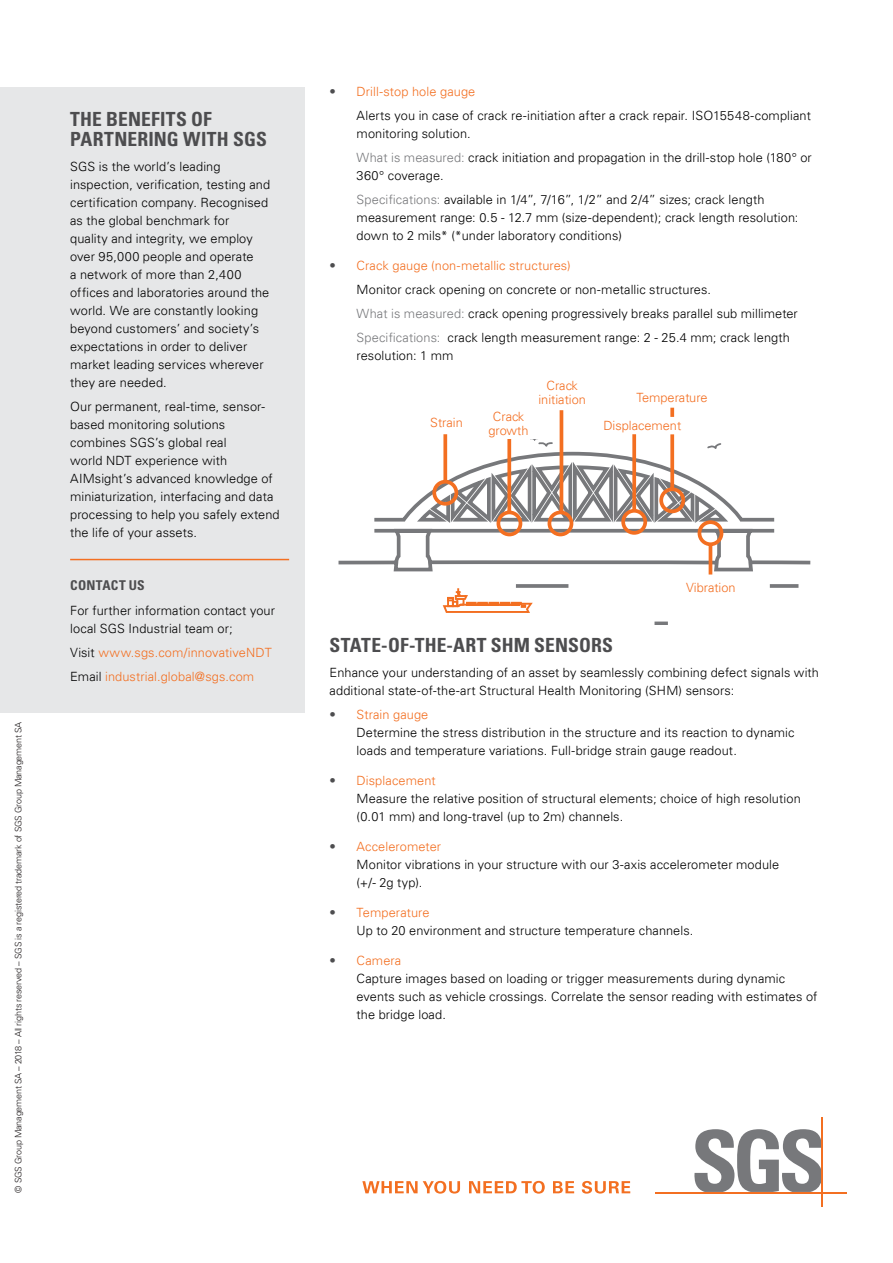
<style>
.page{position:relative;width:893px;height:1263px;background:#fff}
.page>*{position:absolute;margin:0;border:0;box-sizing:border-box;transform-origin:0 0}
.t1{font:700 condensed 19.5px/20.2px "Univers LT";letter-spacing:.005em;color:#4d4d4f}
.t2{font:condensed 13.95px/14px "Univers LT";letter-spacing:-.02em;color:#f36f21}
.t3{font:700 condensed 13.5px "Univers LT";letter-spacing:.02em;color:#4d4d4f}
.t4{font:300 12.75px/18px "Univers LT";letter-spacing:.01em;color:#000}
.t5{font:300 12.75px "Univers LT";color:#f36e21}
.t6{font:300 12.75px/24px "Univers LT";letter-spacing:.01em;color:#f36f21}
.t7{font:300 9px "Univers LT";letter-spacing:-.02em;color:#231f20}
.s1{color:#000}
.s2{color:#4d4d4f}
.s3{color:#f36f21}
.s4{color:#77787b}
</style>
<div class="page">
<svg style="left:338px;top:491px;width:472px;height:134px"></svg>
<svg style="left:441px;top:586px;width:94px;height:28px"></svg>
<svg style="left:431px;top:407px;width:294px;height:171px"></svg>
<svg style="left:362px;top:1181px;width:98px;height:12px"></svg>
<svg style="left:469px;top:1181px;width:76px;height:12px"></svg>
<svg style="left:553px;top:1181px;width:21px;height:12px"></svg>
<svg style="left:582px;top:1181px;width:48px;height:12px"></svg>
<svg style="left:694px;top:1129px;width:128px;height:63px"></svg>
<hr style="left:656px;top:1192px;width:191px;height:1px;background:#f36f21">
<hr style="left:822px;top:1117px;width:1px;height:89px;background:#f36f21">
<div style="left:0;top:87px;width:304px;height:626px;background:#e6e7e8"></div>
<hr style="left:70px;top:559px;width:219px;height:1px;background:#f36f21">
<div style="left:424px;top:414px;width:44px;height:18px;background:#fff"></div>
<div style="left:477px;top:408px;width:63px;height:31px;background:#fff"></div>
<div style="left:597px;top:418px;width:90px;height:15px;background:#fff"></div>
<div style="left:666px;top:579px;width:90px;height:16px;background:#fff"></div>
<p class="t7" style="left:13px;top:1193px;width:472px;rotate:-90deg">© SGS Group Management SA – 2018 – All rights reserved – SGS is a registered trademark of SGS Group Management SA</p>
<p class="t1" style="left:70px;top:109px;width:198px">THE BENEFITS OF<br>PARTNERING WITH SGS</p>
<p class="t4" style="left:70px;top:158px;width:202px">SGS is the world’s leading inspection, verification, testing and certification company. Recognised as the global benchmark for quality and integrity, we employ over 95,000 people and operate<br>a network of more than 2,400 offices and laboratories around the world. We are constantly looking beyond customers’ and society’s expectations in order to deliver market leading services wherever they are needed.</p>
<p class="t4" style="left:70px;top:398px;width:211px">Our permanent, real-time, sensor&shy;based monitoring solutions combines SGS’s global real<br>world NDT experience with<br>AIMsight’s advanced knowledge of miniaturization, interfacing and data processing to help you safely extend the life of your assets.</p>
<p class="t3" style="left:70px;top:577px;width:76px">CONTACT US</p>
<p class="t4" style="left:70px;top:601px;width:206px">For further information contact your local SGS Industrial team or;</p>
<p class="t6" style="left:70px;top:640px;width:203px"><span class="s1">Visit</span> www.sgs.com/innovativeNDT<br><span class="s1">Email</span> industrial.global@sgs.com</p>
<p class="t4" style="left:357px;top:80px;width:456px;line-height:24px;text-indent:-27px"><span class="s2">•</span> <span class="s3">Drill-stop hole gauge<br></span>Alerts you in case of crack re-initiation after a crack repair. ISO15548-compliant</p>
<p class="t4" style="left:357px;top:122px;width:457px;line-height:24px">monitoring solution.<br><span class="s4">What is measured:</span> crack initiation and propagation in the drill-stop hole (180° or</p>
<p class="t4" style="left:357px;top:164px;width:409px;line-height:24px">360° coverage.<br><span class="s4">Specifications:</span> available in 1/4”, 7/16”, 1/2” and 2/4” sizes; crack length</p>
<p class="t4" style="left:357px;top:209px;width:443px">measurement range: 0.5 - 12.7 mm (size-dependent); crack length resolution: down to 2 mils* (*under laboratory conditions)</p>
<p class="t4" style="left:357px;top:254px;width:443px;line-height:24px;text-indent:-27px"><span class="s2">•</span> <span class="s3">Crack gauge (non-metallic structures)<br></span>Monitor crack opening on concrete or non-metallic structures.<br><span class="s4">What is measured:</span> crack opening progressively breaks parallel sub millimeter <span class="s4">Specifications:</span> crack length measurement range: 2 - 25.4 mm; crack length</p>
<p class="t4" style="left:357px;top:347px;width:99px">resolution: 1 mm</p>
<p class="t2" style="left:429px;top:417px;width:33px">Strain</p>
<p class="t2" style="left:490px;top:407px;width:40px">Crack growth</p>
<p class="t5" style="left:493px;top:409px;width:33px">Crack</p>
<p class="t5" style="left:488px;top:423px;width:42px">growth</p>
<p class="t5" style="left:430px;top:415px;width:34px">Strain</p>
<p class="t5" style="left:547px;top:378px;width:33px">Crack</p>
<p class="t5" style="left:538px;top:391px;width:49px">initiation</p>
<p class="t2" style="left:538px;top:379px;width:47px;text-align:center">Crack initiation</p>
<p class="t2" style="left:639px;top:389px;width:70px">Temperature</p>
<p class="t5" style="left:636px;top:389px;width:73px">Temperature</p>
<p class="t2" style="left:601px;top:417px;width:75px">Displacement</p>
<p class="t5" style="left:603px;top:418px;width:79px">Displacement</p>
<p class="t2" style="left:687px;top:579px;width:49px">Vibration</p>
<p class="t5" style="left:686px;top:580px;width:51px">Vibration</p>
<p class="t1" style="left:330px;top:635px;width:285px">STATE-OF-THE-ART SHM SENSORS</p>
<p class="t4" style="left:330px;top:663px;width:491px">Enhance your understanding of an asset by seamlessly combining defect signals with additional state-of-the-art Structural Health Monitoring (SHM) sensors:</p>
<p class="t4" style="left:357px;top:705px;width:439px;text-indent:-27px"><span class="s2">•</span> <span class="s3">Strain gauge<br></span>Determine the stress distribution in the structure and its reaction to dynamic loads and temperature variations. Full-bridge strain gauge readout.</p>
<p class="t4" style="left:357px;top:771px;width:446px;text-indent:-27px"><span class="s2">•</span> <span class="s3">Displacement<br></span>Measure the relative position of structural elements; choice of high resolution (0.01 mm) and long-travel (up to 2m) channels.</p>
<p class="t4" style="left:357px;top:837px;width:424px;text-indent:-27px"><span class="s2">•</span> <span class="s3">Accelerometer<br></span>Monitor vibrations in your structure with our 3-axis accelerometer module (+/- 2g typ).</p>
<p class="t4" style="left:357px;top:903px;width:338px;text-indent:-27px"><span class="s2">•</span> <span class="s3">Temperature<br></span>Up to 20 environment and structure temperature channels.</p>
<p class="t4" style="left:357px;top:951px;width:462px;text-indent:-27px"><span class="s2">•</span> <span class="s3">Camera<br></span>Capture images based on loading or trigger measurements during dynamic events such as vehicle crossings. Correlate the sensor reading with estimates of the bridge load.</p>
</div>
